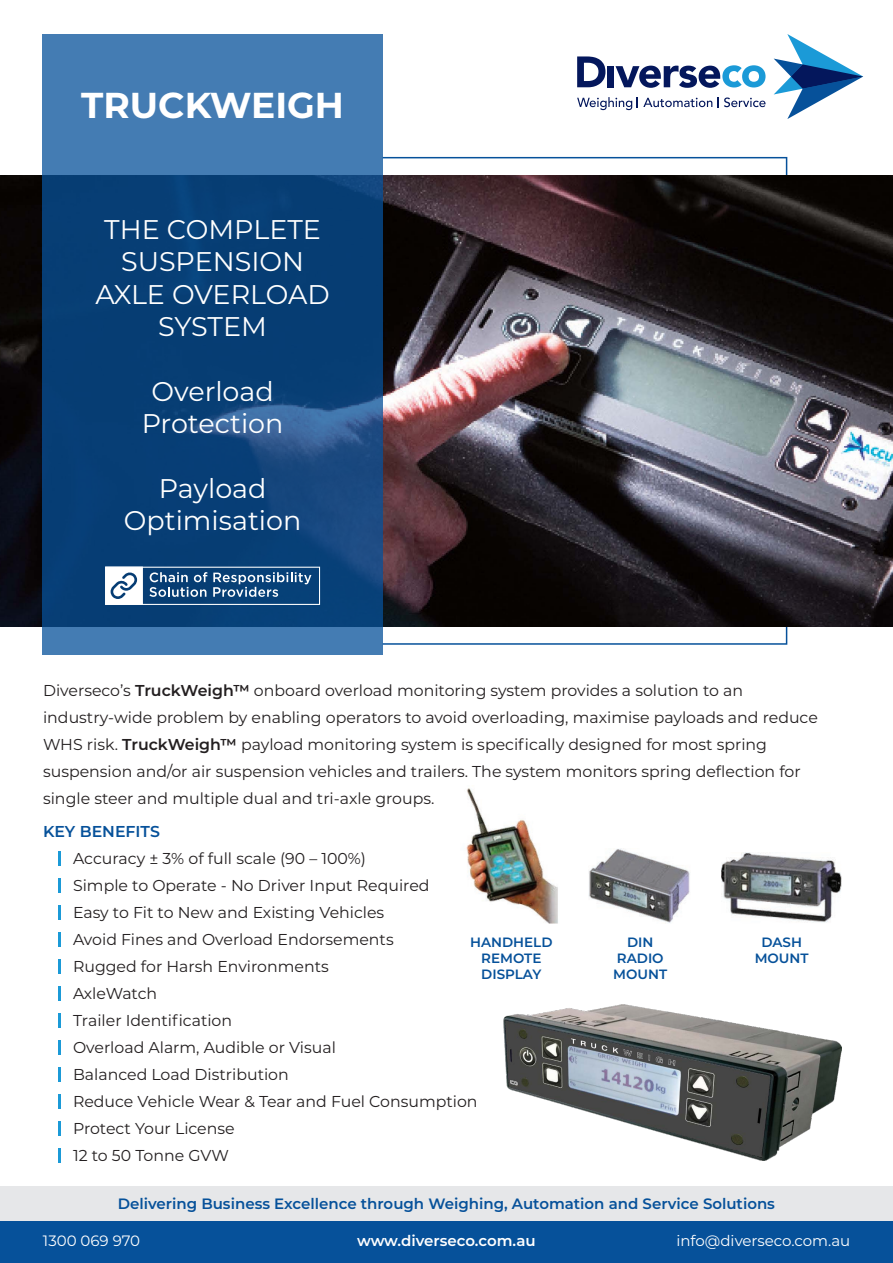
<style>
.page{position:relative;width:893px;height:1263px;background:#fff}
.page>*{position:absolute;margin:0;border:0;box-sizing:border-box;transform-origin:0 0}
.t1{font:700 36px "Montserrat";color:#fff}
.t2{font:27px/32.4px "Montserrat";color:#fff;text-align:center}
.t3{font:15.75px/27px "Montserrat";color:#231f20}
.t4{font:600 15.75px "Montserrat";color:#06519a}
.t5{font:600 15px "Montserrat";color:#06519a}
.t6{font:15px "Montserrat";color:#fff}
.t7{font:600 15px "Montserrat";color:#fff}
.t8{font:600 13.5px/16.2px "Montserrat";color:#06519a;text-align:center}
.s1{font-weight:600}
</style>
<div class="page">
<svg style="left:383px;top:157px;width:404px;height:488px"></svg>
<img style="left:0;top:175px;width:893px;height:451px">
<svg style="left:774px;top:34px;width:89px;height:85px"></svg>
<svg style="left:577px;top:56px;width:28px;height:31px"></svg>
<div style="left:608px;top:66px;width:6px;height:21px;background:#04175c"></div>
<svg style="left:615px;top:65px;width:150px;height:23px"></svg>
<svg style="left:577px;top:97px;width:135px;height:13px"></svg>
<svg style="left:718px;top:97px;width:47px;height:10px"></svg>
<svg style="left:43px;top:34px;width:340px;height:621px;fill:#073e76"></svg>
<svg style="left:58px;top:851px;width:2px;height:15px"></svg>
<svg style="left:58px;top:878px;width:2px;height:15px"></svg>
<svg style="left:58px;top:905px;width:2px;height:15px"></svg>
<svg style="left:58px;top:932px;width:2px;height:15px"></svg>
<svg style="left:58px;top:959px;width:2px;height:15px"></svg>
<svg style="left:58px;top:986px;width:2px;height:15px"></svg>
<svg style="left:58px;top:1013px;width:2px;height:15px"></svg>
<svg style="left:58px;top:1040px;width:2px;height:15px"></svg>
<svg style="left:58px;top:1067px;width:2px;height:15px"></svg>
<svg style="left:58px;top:1094px;width:2px;height:15px"></svg>
<svg style="left:58px;top:1121px;width:2px;height:15px"></svg>
<svg style="left:58px;top:1148px;width:2px;height:14px"></svg>
<img style="left:466px;top:788px;width:92px;height:135px">
<img style="left:589px;top:849px;width:101px;height:74px">
<img style="left:721px;top:852px;width:121px;height:71px">
<img style="left:504px;top:1004px;width:338px;height:157px">
<div style="left:0;top:1220px;width:893px;height:43px;background:#06519a"></div>
<div style="left:0;top:1186px;width:893px;height:34px;background:#e6e7e9"></div>
<svg style="left:105px;top:567px;width:215px;height:38px"></svg>
<h1 class="t1" style="left:81px;top:79px;width:264px">TRUCKWEIGH</h1>
<h2 class="t2" style="left:95px;top:212px;width:236px">THE COMPLETE<br>SUSPENSION<br>AXLE OVERLOAD<br>SYSTEM</h2>
<h2 class="t2" style="left:142px;top:374px;width:143px">Overload<br>Protection</h2>
<h2 class="t2" style="left:124px;top:471px;width:179px">Payload<br>Optimisation</h2>
<p class="t3" style="left:43px;top:676px;width:776px">Diverseco’s <span class="s1">TruckWeigh™</span> onboard overload monitoring system provides a solution to an industry-wide problem by enabling operators to avoid overloading, maximise payloads and reduce WHS risk. <span class="s1">TruckWeigh™</span> payload monitoring system is specifically designed for most spring suspension and/or air suspension vehicles and trailers. The system monitors spring deflection for single steer and multiple dual and tri-axle groups.</p>
<p class="t4" style="left:43px;top:820px;width:118px">KEY BENEFITS</p>
<p class="t3" style="left:73px;top:844px;width:406px">Accuracy ± 3% of full scale (90 – 100%)<br>Simple to Operate - No Driver Input Required<br>Easy to Fit to New and Existing Vehicles<br>Avoid Fines and Overload Endorsements<br>Rugged for Harsh Environments<br>AxleWatch<br>Trailer Identification<br>Overload Alarm, Audible or Visual<br>Balanced Load Distribution<br>Reduce Vehicle Wear &amp; Tear and Fuel Consumption<br>Protect Your License<br>12 to 50 Tonne GVW</p>
<p class="t8" style="left:470px;top:933px;width:84px">HANDHELD<br>REMOTE<br>DISPLAY</p>
<p class="t8" style="left:613px;top:933px;width:55px">DIN<br>RADIO<br>MOUNT</p>
<p class="t8" style="left:755px;top:933px;width:55px">DASH<br>MOUNT</p>
<p class="t5" style="left:118px;top:1193px;width:659px">Delivering Business Excellence through Weighing, Automation and Service Solutions</p>
<p class="t6" style="left:43px;top:1230px;width:99px">1300 069 970</p>
<p class="t6" style="left:676px;top:1230px;width:175px">info@diverseco.com.au</p>
<p class="t7" style="left:357px;top:1230px;width:180px">www.diverseco.com.au</p>
</div>
